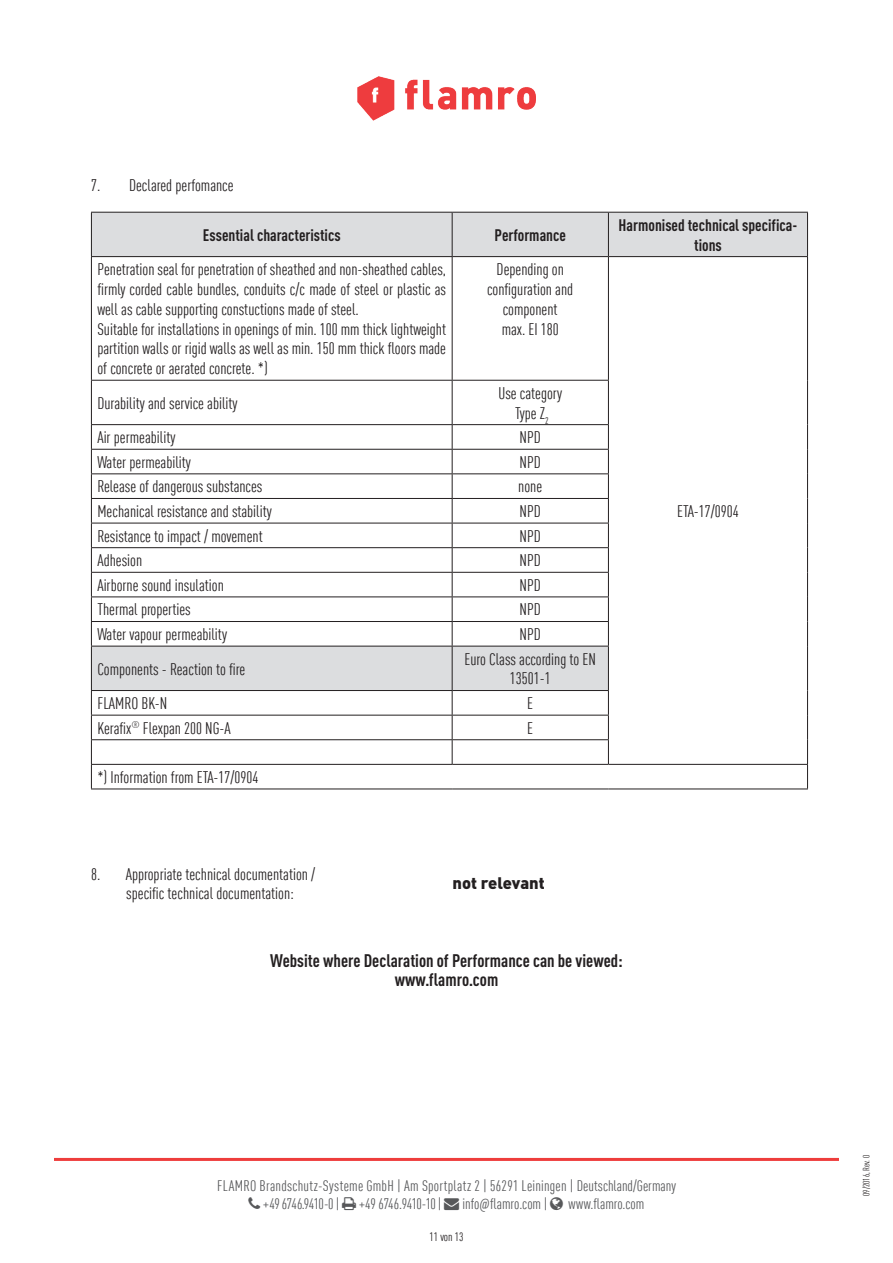
<style>
.page{position:relative;width:893px;height:1263px;background:#fff}
.page>*{position:absolute;margin:0;border:0;box-sizing:border-box;transform-origin:0 0}
.t1{font:700 condensed 18px/18.8px "DIN Pro";color:#231f20;text-align:center}
.t2{font:condensed 16.5px/19.8px "DIN Pro";color:#231f20;text-align:center}
.t3{font:700 condensed 16.5px/19.8px "DIN Pro";color:#231f20;text-align:center}
.t4{font:900 16.5px "DIN Pro";color:#231f20}
.t5{font:condensed 15px/18px "DIN Pro";letter-spacing:.01em;color:#57585a}
.t6{font:condensed 15px "DIN Pro";letter-spacing:-.01em;color:#57585a}
.t7{font:condensed 12px "DIN Pro";color:#231f20}
.t8{font:condensed 9px "DIN Pro";color:#231f20}
</style>
<div class="page">
<hr style="left:54px;top:1158px;width:785px;height:3px;background:#ee3d3c">
<img style="left:357px;top:77px;width:179px;height:44px">
<div style="left:92px;top:213px;width:715px;height:43px;background:#dcdddf"></div>
<hr style="left:91px;top:212px;width:361px;height:1px;background:#231f20">
<hr style="left:91px;top:213px;width:1px;height:43px;background:#231f20">
<hr style="left:452px;top:212px;width:156px;height:1px;background:#231f20">
<hr style="left:452px;top:213px;width:1px;height:43px;background:#231f20">
<hr style="left:608px;top:212px;width:200px;height:1px;background:#231f20">
<hr style="left:608px;top:213px;width:1px;height:43px;background:#231f20">
<hr style="left:807px;top:213px;width:1px;height:43px;background:#231f20">
<hr style="left:91px;top:256px;width:361px;height:1px;background:#231f20">
<hr style="left:91px;top:257px;width:1px;height:123px;background:#231f20">
<hr style="left:452px;top:256px;width:156px;height:1px;background:#231f20">
<hr style="left:452px;top:257px;width:1px;height:123px;background:#231f20">
<hr style="left:608px;top:256px;width:200px;height:1px;background:#231f20">
<hr style="left:608px;top:257px;width:1px;height:123px;background:#231f20">
<hr style="left:807px;top:257px;width:1px;height:123px;background:#231f20">
<hr style="left:807px;top:380px;width:1px;height:45px;background:#231f20">
<svg style="left:807px;top:425px;width:1px;height:221px"></svg>
<hr style="left:807px;top:646px;width:1px;height:44px;background:#231f20">
<hr style="left:91px;top:380px;width:361px;height:1px;background:#231f20">
<hr style="left:91px;top:381px;width:1px;height:43px;background:#231f20">
<hr style="left:452px;top:380px;width:157px;height:1px;background:#231f20">
<hr style="left:452px;top:381px;width:1px;height:43px;background:#231f20">
<hr style="left:608px;top:381px;width:1px;height:43px;background:#231f20">
<hr style="left:91px;top:424px;width:361px;height:1px;background:#231f20">
<hr style="left:452px;top:424px;width:157px;height:1px;background:#231f20">
<svg style="left:91px;top:425px;width:518px;height:363px"></svg>
<hr style="left:452px;top:764px;width:156px;height:1px;background:#231f20">
<hr style="left:608px;top:764px;width:200px;height:1px;background:#231f20">
<svg style="left:807px;top:690px;width:1px;height:98px"></svg>
<hr style="left:91px;top:788px;width:361px;height:1px;background:#231f20">
<hr style="left:452px;top:788px;width:156px;height:1px;background:#231f20">
<hr style="left:608px;top:788px;width:200px;height:1px;background:#231f20">
<p class="t2" style="left:91px;top:175px;width:144px">7. Declared perfomance</p>
<p class="t3" style="left:203px;top:224px;width:139px">Essential characteristics</p>
<p class="t3" style="left:495px;top:224px;width:73px">Performance</p>
<p class="t3" style="left:619px;top:214px;width:180px">Harmonised technical specifica&shy;tions</p>
<p class="t2" style="left:97px;top:258px;width:350px;text-align:left">Penetration seal for penetration of sheathed and non-sheathed cables, firmly corded cable bundles, conduits c/c made of steel or plastic as well as cable supporting constuctions made of steel.<br>Suitable for installations in openings of min. 100 mm thick lightweight partition walls or rigid walls as well as min. 150 mm thick floors made of concrete or aerated concrete. *)</p>
<p class="t2" style="left:487px;top:258px;width:88px">Depending on configuration and component<br>max. EI 180</p>
<p class="t2" style="left:97px;top:392px;width:142px">Durability and service ability</p>
<p class="t2" style="left:498px;top:382px;width:65px">Use category<br>Type Z<sub>2</sub></p>
<p class="t2" style="left:97px;top:426px;width:79px">Air permeability</p>
<p class="t2" style="left:520px;top:426px;width:23px">NPD</p>
<p class="t2" style="left:97px;top:451px;width:95px">Water permeability</p>
<p class="t2" style="left:520px;top:451px;width:23px">NPD</p>
<p class="t2" style="left:97px;top:476px;width:166px">Release of dangerous substances</p>
<p class="t2" style="left:518px;top:476px;width:25px">none</p>
<p class="t2" style="left:97px;top:500px;width:176px">Mechanical resistance and stability</p>
<p class="t2" style="left:520px;top:500px;width:23px">NPD</p>
<p class="t2" style="left:97px;top:525px;width:167px">Resistance to impact / movement</p>
<p class="t2" style="left:520px;top:525px;width:23px">NPD</p>
<p class="t2" style="left:97px;top:549px;width:46px">Adhesion</p>
<p class="t2" style="left:520px;top:549px;width:23px">NPD</p>
<p class="t2" style="left:97px;top:574px;width:128px">Airborne sound insulation</p>
<p class="t2" style="left:520px;top:574px;width:23px">NPD</p>
<p class="t2" style="left:97px;top:599px;width:95px">Thermal properties</p>
<p class="t2" style="left:520px;top:599px;width:23px">NPD</p>
<p class="t2" style="left:97px;top:623px;width:131px">Water vapour permeability</p>
<p class="t2" style="left:520px;top:623px;width:23px">NPD</p>
<p class="t2" style="left:97px;top:658px;width:149px">Components - Reaction to fire</p>
<p class="t2" style="left:464px;top:648px;width:133px">Euro Class according to EN<br>13501-1</p>
<p class="t2" style="left:97px;top:692px;width:71px">FLAMRO BK-N</p>
<p class="t2" style="left:527px;top:692px;width:8px">E</p>
<p class="t2" style="left:97px;top:717px;width:135px">Kerafix<sup>®</sup> Flexpan 200 NG-A</p>
<p class="t2" style="left:527px;top:717px;width:8px">E</p>
<p class="t2" style="left:97px;top:766px;width:162px">*) Information from ETA-17/0904</p>
<p class="t2" style="left:126px;top:864px;width:191px;line-height:18.8px;text-align:left;text-indent:-35px">8. Appropriate technical documentation / specific technical documentation:</p>
<p class="t4" style="left:452px;top:870px;width:94px">not relevant</p>
<p class="t1" style="left:270px;top:950px;width:354px">Website where Declaration of Performance can be viewed: www.flamro.com</p>
<p class="t2" style="left:677px;top:500px;width:63px">ETA-17/0904</p>
<p class="t5" style="left:263px;top:1176px;width:414px;text-indent:-46px">FLAMRO Brandschutz-Systeme GmbH | Am Sportplatz 2 | 56291 Leiningen | Deutschland/Germany +49 6746.9410-0 |</p>
<p class="t6" style="left:359px;top:1193px;width:190px">+49 6746.9410-10 | → info@flamro.com |</p>
<p class="t5" style="left:568px;top:1194px;width:78px">www.flamro.com</p>
<p class="t7" style="left:429px;top:1228px;width:36px">11 von 13</p>
<p class="t8" style="left:860px;top:1196px;width:43px;rotate:-90deg">09/2016, Rev. 0</p>
</div>
